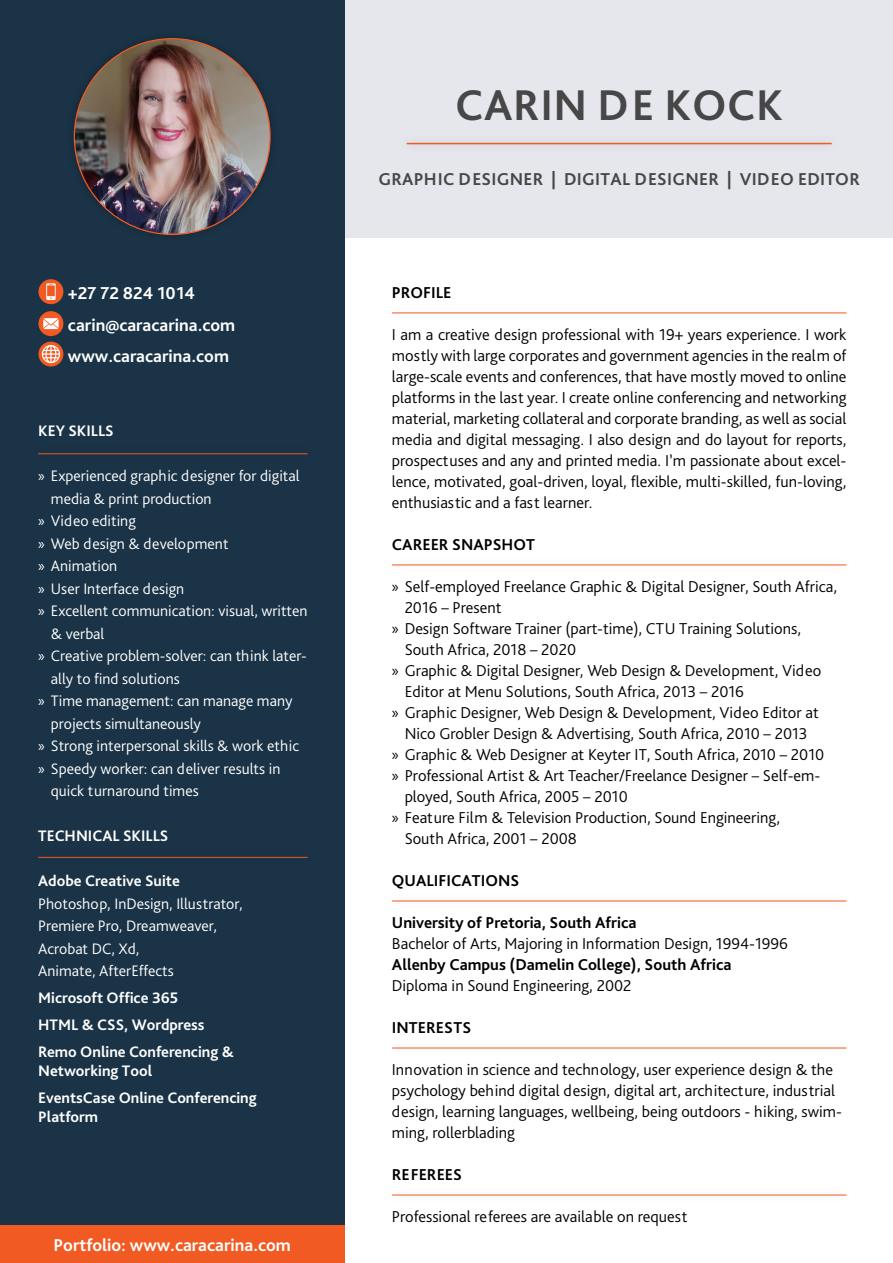
<style>
.page{position:relative;width:893px;height:1263px;background:#fff}
.page>*{position:absolute;margin:0;border:0;box-sizing:border-box;transform-origin:0 0}
.t1{font:700 45px "Bliss Pro";letter-spacing:.015em;color:#474747}
.t2{font:700 18px "Bliss Pro";color:#fff}
.t3{font:700 18px "Bliss Pro";letter-spacing:.015em;color:#474747}
.t4{font:300 16.5px/21px "Bliss Pro";color:#000}
.t5{font:700 16.5px "Bliss Pro";color:#000}
.t6{font:300 15.9px/22.5px "Bliss Pro";color:#fff}
.t7{font:700 15.9px "Bliss Pro";color:#fff}
.s1{font-family:"Myriad Pro";font-weight:400}
</style>
<div class="page">
<div style="left:344px;top:0;width:549px;height:237px;background:#e6e6ed"></div>
<div style="left:0;top:0;width:344px;height:1263px;background:#1a3346"></div>
<hr style="left:38px;top:453px;width:270px;height:1px;background:#f15a22">
<hr style="left:38px;top:857px;width:270px;height:1px;background:#f15a22">
<hr style="left:392px;top:313px;width:454px;height:1px;background:#f15a22">
<hr style="left:392px;top:565px;width:454px;height:1px;background:#f15a22">
<hr style="left:392px;top:901px;width:454px;height:1px;background:#f15a22">
<hr style="left:392px;top:1048px;width:454px;height:1px;background:#f15a22">
<hr style="left:392px;top:1195px;width:454px;height:1px;background:#f15a22">
<img style="left:74px;top:39px;width:196px;height:195px;border-radius:98px">
<svg style="left:38px;top:342px;width:25px;height:25px"></svg>
<svg style="left:42px;top:345px;width:18px;height:18px"></svg>
<div style="left:38px;top:311px;width:25px;height:25px;background:#f15a22;border-radius:50%"></div>
<svg style="left:43px;top:318px;width:16px;height:11px"></svg>
<div style="left:38px;top:279px;width:25px;height:25px;background:#f15a22;border-radius:50%"></div>
<svg style="left:46px;top:283px;width:10px;height:17px"></svg>
<div style="left:398px;top:133px;width:442px;height:21px;background:#000;opacity:.25"></div>
<hr style="left:407px;top:143px;width:425px;height:1px;background:#f15a22">
<div style="left:0;top:1225px;width:344px;height:38px;background:#f15a22"></div>
<p class="t2" style="left:68px;top:282px;width:129px">+27 72 824 1014</p>
<p class="t2" style="left:68px;top:314px;width:169px">carin@caracarina.com</p>
<p class="t2" style="left:68px;top:345px;width:163px">www.caracarina.com</p>
<p class="t7" style="left:38px;top:421px;width:77px">KEY SKILLS</p>
<p class="t6" style="left:51px;top:464px;width:250px;text-indent:-13px"><span class="s1">»</span> Experienced graphic designer for digital media &amp; print production</p>
<p class="t6" style="left:38px;top:509px;width:99px"><span class="s1">»</span> Video editing</p>
<p class="t6" style="left:38px;top:532px;width:192px"><span class="s1">»</span> Web design &amp; development</p>
<p class="t6" style="left:38px;top:554px;width:81px"><span class="s1">»</span> Animation</p>
<p class="t6" style="left:38px;top:577px;width:148px"><span class="s1">»</span> User Interface design</p>
<p class="t6" style="left:51px;top:599px;width:258px;text-indent:-13px"><span class="s1">»</span> Excellent communication: visual, written &amp; verbal</p>
<p class="t6" style="left:51px;top:644px;width:257px;text-indent:-13px"><span class="s1">»</span> Creative problem-solver: can think later&shy;ally to find solutions</p>
<p class="t6" style="left:51px;top:689px;width:243px;text-indent:-13px"><span class="s1">»</span> Time management: can manage many projects simultaneously</p>
<p class="t6" style="left:38px;top:734px;width:263px"><span class="s1">»</span> Strong interpersonal skills &amp; work ethic</p>
<p class="t6" style="left:51px;top:757px;width:231px;text-indent:-13px"><span class="s1">»</span> Speedy worker: can deliver results in quick turnaround times</p>
<p class="t7" style="left:38px;top:826px;width:132px">TECHNICAL SKILLS</p>
<p class="t7" style="left:38px;top:871px;width:143px">Adobe Creative Suite</p>
<p class="t6" style="left:38px;top:892px;width:206px">Photoshop, InDesign, Illustrator,</p>
<p class="t6" style="left:38px;top:914px;width:180px">Premiere Pro, Dreamweaver,</p>
<p class="t6" style="left:38px;top:937px;width:103px">Acrobat DC, Xd,</p>
<p class="t6" style="left:38px;top:959px;width:137px">Animate, AfterEffects</p>
<p class="t7" style="left:38px;top:988px;width:142px">Microsoft Office 365</p>
<p class="t7" style="left:38px;top:1015px;width:168px">HTML &amp; CSS, Wordpress</p>
<p class="t7" style="left:38px;top:1042px;width:197px">Remo Online Conferencing &amp;</p>
<p class="t7" style="left:38px;top:1061px;width:116px">Networking Tool</p>
<p class="t7" style="left:38px;top:1088px;width:220px">EventsCase Online Conferencing</p>
<p class="t7" style="left:38px;top:1107px;width:61px">Platform</p>
<p class="t2" style="left:53px;top:1233px;width:239px">Portfolio: www.caracarina.com</p>
<p class="t1" style="left:455px;top:77px;width:329px">CARIN DE KOCK</p>
<p class="t3" style="left:378px;top:168px;width:483px">GRAPHIC DESIGNER | DIGITAL DESIGNER | VIDEO EDITOR</p>
<p class="t5" style="left:392px;top:283px;width:61px">PROFILE</p>
<p class="t4" style="left:392px;top:324px;width:456px;text-align:justify">I am a creative design professional with 19+ years experience. I work mostly with large corporates and government agencies in the realm of large-scale events and conferences, that have mostly moved to online platforms in the last year. I create online conferencing and networking material, marketing collateral and corporate branding, as well as social media and digital messaging. I also design and do layout for reports, prospectuses and any and printed media. I’m passionate about excel&shy;lence, motivated, goal-driven, loyal, flexible, multi-skilled, fun-loving, enthusiastic and a fast learner.</p>
<p class="t5" style="left:392px;top:535px;width:145px">CAREER SNAPSHOT</p>
<p class="t4" style="left:405px;top:576px;width:434px;text-indent:-13px"><span class="s1">»</span> Self-employed Freelance Graphic &amp; Digital Designer, South Africa,<br>2016 – Present</p>
<p class="t4" style="left:405px;top:618px;width:398px;text-indent:-13px"><span class="s1">»</span> Design Software Trainer (part-time), CTU Training Solutions,<br>South Africa, 2018 – 2020</p>
<p class="t4" style="left:405px;top:660px;width:418px;text-indent:-13px"><span class="s1">»</span> Graphic &amp; Digital Designer, Web Design &amp; Development, Video<br>Editor at Menu Solutions, South Africa, 2013 – 2016</p>
<p class="t4" style="left:392px;top:702px;width:428px;text-align:center"><span class="s1">»</span> Graphic Designer, Web Design &amp; Development, Video Editor at<br>Nico Grobler Design &amp; Advertising, South Africa, 2010 – 2013</p>
<p class="t4" style="left:392px;top:744px;width:434px"><span class="s1">»</span> Graphic &amp; Web Designer at Keyter IT, South Africa, 2010 – 2010</p>
<p class="t4" style="left:405px;top:765px;width:417px;text-indent:-13px"><span class="s1">»</span> Professional Artist &amp; Art Teacher/Freelance Designer – Self-em&shy;ployed, South Africa, 2005 – 2010</p>
<p class="t4" style="left:405px;top:807px;width:377px;text-indent:-13px"><span class="s1">»</span> Feature Film &amp; Television Production, Sound Engineering,<br>South Africa, 2001 – 2008</p>
<p class="t5" style="left:392px;top:871px;width:129px">QUALIFICATIONS</p>
<p class="t5" style="left:392px;top:913px;width:246px">University of Pretoria, South Africa</p>
<p class="t4" style="left:392px;top:933px;width:398px">Bachelor of Arts, Majoring in Information Design, 1994-1996</p>
<p class="t5" style="left:392px;top:955px;width:341px">Allenby Campus (Damelin College), South Africa</p>
<p class="t4" style="left:392px;top:975px;width:241px">Diploma in Sound Engineering, 2002</p>
<p class="t5" style="left:392px;top:1018px;width:81px">INTERESTS</p>
<p class="t4" style="left:392px;top:1059px;width:452px">Innovation in science and technology, user experience design &amp; the psychology behind digital design, digital art, architecture, industrial design, learning languages, wellbeing, being outdoors - hiking, swim&shy;ming, rollerblading</p>
<p class="t5" style="left:392px;top:1165px;width:72px">REFEREES</p>
<p class="t4" style="left:392px;top:1206px;width:297px">Professional referees are available on request</p>
</div>
